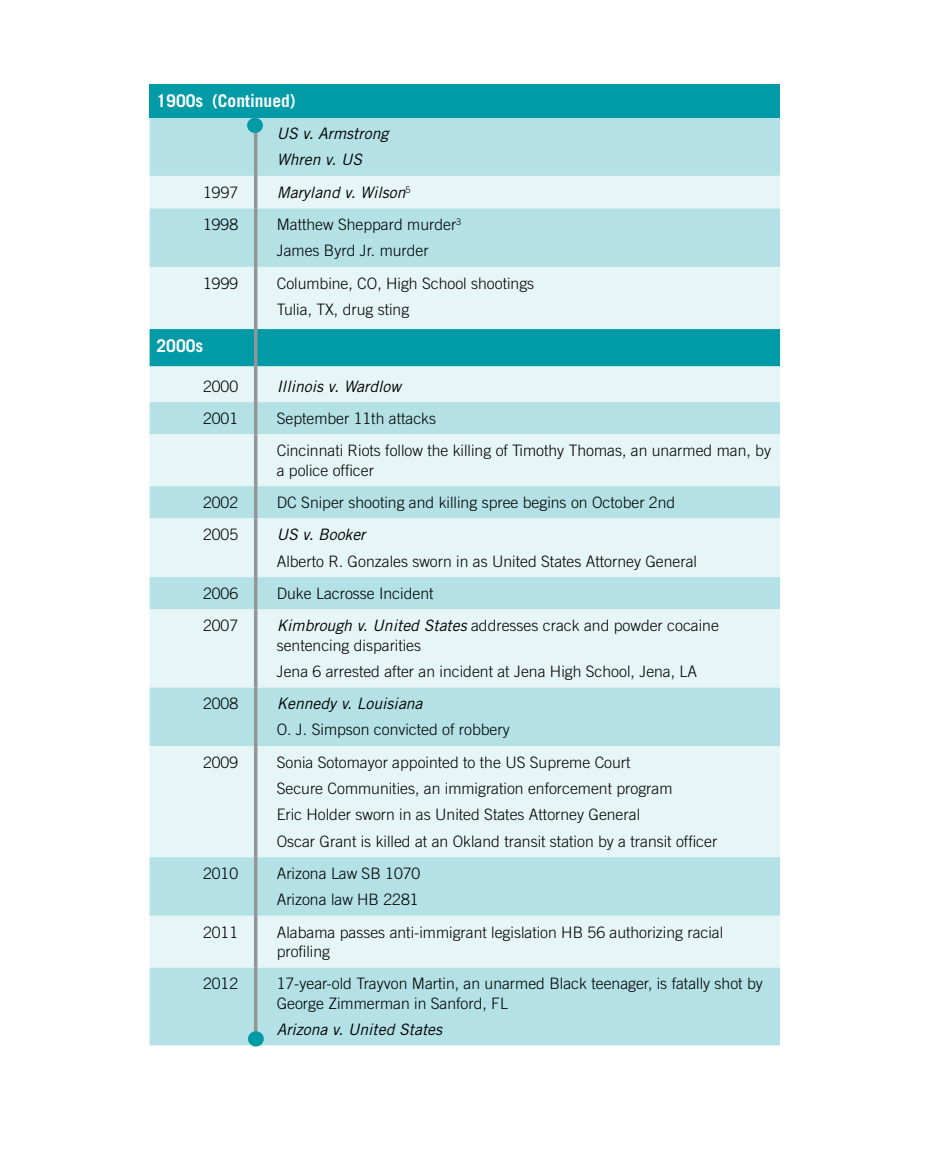
<style>
.page{position:relative;width:930px;height:1150px;background:#fff}
.page>*{position:absolute;margin:0;border:0;box-sizing:border-box;transform-origin:0 0}
.t1{font:700 17.5px "Trade Gothic LT Std";color:#fff}
.t2{font:300 15.75px/26.2px "Trade Gothic LT Std";color:#000}
.t3{font:italic 15.75px/26.2px "Trade Gothic LT Std";color:#000}
.s1{font-weight:400;font-style:italic}
</style>
<div class="page">
<div style="left:149px;top:118px;width:630px;height:927px;background:#b3e1e5"></div>
<svg style="left:149px;top:176px;width:630px;height:791px;background:#d3edef"></svg>
<div style="left:149px;top:329px;width:630px;height:37px;background:#009ba7"></div>
<hr style="left:254px;top:366px;width:3px;height:36px;background:#939598">
<hr style="left:254px;top:402px;width:3px;height:32px;background:#939598">
<hr style="left:254px;top:434px;width:3px;height:52px;background:#939598">
<hr style="left:254px;top:486px;width:3px;height:32px;background:#939598">
<hr style="left:254px;top:518px;width:3px;height:59px;background:#939598">
<hr style="left:254px;top:577px;width:3px;height:32px;background:#939598">
<hr style="left:254px;top:609px;width:3px;height:78px;background:#939598">
<hr style="left:254px;top:687px;width:3px;height:59px;background:#939598">
<hr style="left:254px;top:746px;width:3px;height:111px;background:#939598">
<hr style="left:254px;top:857px;width:3px;height:59px;background:#939598">
<hr style="left:254px;top:916px;width:3px;height:51px;background:#939598">
<hr style="left:254px;top:967px;width:3px;height:78px;background:#939598">
<hr style="left:254px;top:117px;width:3px;height:59px;background:#939598">
<hr style="left:254px;top:176px;width:3px;height:32px;background:#939598">
<hr style="left:254px;top:208px;width:3px;height:59px;background:#939598">
<hr style="left:254px;top:267px;width:3px;height:62px;background:#939598">
<hr style="left:254px;top:329px;width:3px;height:37px;background:#939598">
<div style="left:149px;top:84px;width:630px;height:34px;background:#009ba7"></div>
<div style="left:247px;top:118px;width:16px;height:15px;background:#009ba7;border-radius:50%"></div>
<div style="left:248px;top:1031px;width:16px;height:15px;background:#009ba7;border-radius:50%"></div>
<p class="t1" style="left:156px;top:90px;width:141px">1900s (Continued)</p>
<p class="t3" style="left:276px;top:121px;width:113px">US v. Armstrong<br>Whren v. US</p>
<p class="t2" style="left:203px;top:179px;width:37px">1997</p>
<p class="t3" style="left:276px;top:179px;width:135px">Maryland v. Wilson<sup>5</sup></p>
<p class="t2" style="left:203px;top:211px;width:37px">1998</p>
<p class="t2" style="left:276px;top:211px;width:186px">Matthew Sheppard murder<sup>3<br></sup>James Byrd Jr. murder</p>
<p class="t2" style="left:203px;top:270px;width:37px">1999</p>
<p class="t2" style="left:276px;top:270px;width:259px">Columbine, CO, High School shootings<br>Tulia, TX, drug sting</p>
<p class="t1" style="left:156px;top:335px;width:48px">2000s</p>
<p class="t2" style="left:203px;top:373px;width:37px">2000</p>
<p class="t3" style="left:276px;top:373px;width:126px">Illinois v. Wardlow</p>
<p class="t2" style="left:203px;top:405px;width:37px">2001</p>
<p class="t2" style="left:276px;top:402px;width:495px;line-height:32.4px">September 11th attacks<br>Cincinnati Riots follow the killing of Timothy Thomas, an unarmed man, by</p>
<p class="t2" style="left:276px;top:457px;width:99px">a police officer</p>
<p class="t2" style="left:203px;top:489px;width:37px">2002</p>
<p class="t2" style="left:276px;top:489px;width:400px">DC Sniper shooting and killing spree begins on October 2nd</p>
<p class="t2" style="left:203px;top:521px;width:37px">2005</p>
<p class="t3" style="left:276px;top:522px;width:90px">US v. Booker</p>
<p class="t2" style="left:276px;top:548px;width:422px">Alberto R. Gonzales sworn in as United States Attorney General</p>
<p class="t2" style="left:203px;top:580px;width:37px">2006</p>
<p class="t2" style="left:276px;top:580px;width:158px">Duke Lacrosse Incident</p>
<p class="t2" style="left:203px;top:612px;width:37px">2007</p>
<p class="t2" style="left:276px;top:616px;width:443px;line-height:19.2px"><span class="s1">Kimbrough v. United States</span> addresses crack and powder cocaine sentencing disparities</p>
<p class="t2" style="left:276px;top:658px;width:422px">Jena 6 arrested after an incident at Jena High School, Jena, LA</p>
<p class="t2" style="left:203px;top:690px;width:37px">2008</p>
<p class="t3" style="left:276px;top:691px;width:147px">Kennedy v. Louisiana</p>
<p class="t2" style="left:276px;top:716px;width:234px">O. J. Simpson convicted of robbery</p>
<p class="t2" style="left:203px;top:749px;width:37px">2009</p>
<p class="t2" style="left:276px;top:749px;width:442px">Sonia Sotomayor appointed to the US Supreme Court<br>Secure Communities, an immigration enforcement program<br>Eric Holder sworn in as United States Attorney General<br>Oscar Grant is killed at an Okland transit station by a transit officer</p>
<p class="t2" style="left:203px;top:860px;width:37px">2010</p>
<p class="t2" style="left:276px;top:860px;width:145px">Arizona Law SB 1070<br>Arizona law HB 2281</p>
<p class="t2" style="left:203px;top:919px;width:37px">2011</p>
<p class="t2" style="left:276px;top:922px;width:448px;line-height:19.2px">Alabama passes anti-immigrant legislation HB 56 authorizing racial profiling</p>
<p class="t2" style="left:203px;top:970px;width:37px">2012</p>
<p class="t2" style="left:276px;top:974px;width:487px;line-height:19.2px">17-year-old Trayvon Martin, an unarmed Black teenager, is fatally shot by<br>George Zimmerman in Sanford, FL</p>
<p class="t3" style="left:276px;top:1016px;width:167px">Arizona v. United States</p>
</div>
